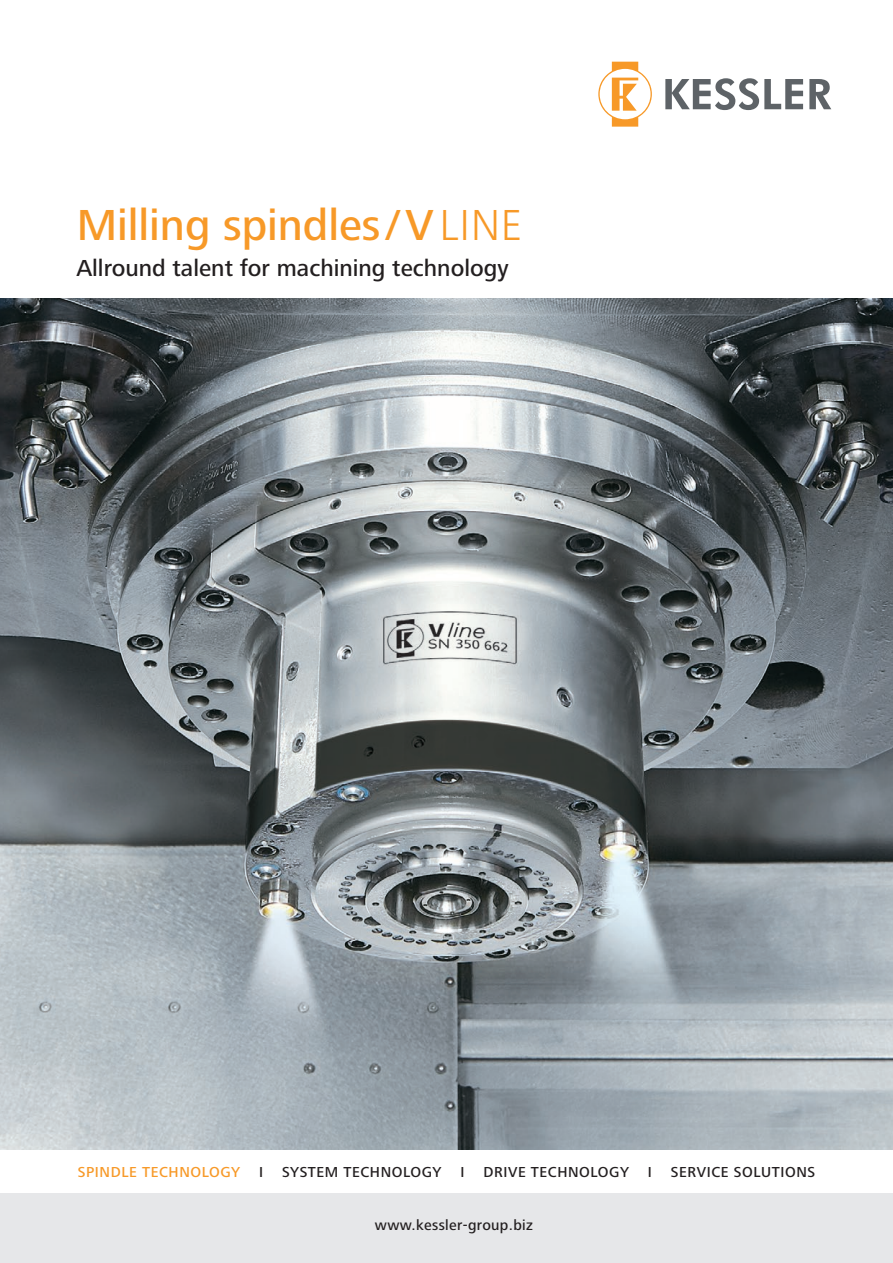
<style>
.page{position:relative;width:893px;height:1263px;background:#fff}
.page>*{position:absolute;margin:0;border:0;box-sizing:border-box;transform-origin:0 0}
.t1{font:500 45px "Frutiger Next LTK4";color:#f79928}
.t2{font:500 24px "Frutiger Next LTK4";color:#231f20}
.t3{font:500 15px "Frutiger Next LTK4";letter-spacing:.04em;color:#231f20}
.t4{font:500 15px "Frutiger Next LTK4";letter-spacing:.04em;color:#f79928}
.s1{font-weight:300}
</style>
<div class="page">
<img style="left:0;top:298px;width:893px;height:852px">
<div style="left:0;top:1175px;width:893px;height:88px;background:#e6e7e9"></div>
<div style="left:0;top:1150px;width:893px;height:42px;background:#fff"></div>
<svg style="left:598px;top:62px;width:54px;height:65px"></svg>
<svg style="left:665px;top:78px;width:166px;height:32px"></svg>
<h1 class="t1" style="left:77px;top:200px;width:447px">Milling spindles /V<span class="s1">LINE</span></h1>
<h2 class="t2" style="left:76px;top:255px;width:434px">Allround talent for machining technology</h2>
<p class="t4" style="left:78px;top:1163px;width:164px">SPINDLE TECHNOLOGY</p>
<p class="t3" style="left:259px;top:1163px;width:6px">I</p>
<p class="t3" style="left:282px;top:1163px;width:161px">SYSTEM TECHNOLOGY</p>
<p class="t3" style="left:460px;top:1163px;width:6px">I</p>
<p class="t3" style="left:483px;top:1163px;width:147px">DRIVE TECHNOLOGY</p>
<p class="t3" style="left:648px;top:1163px;width:6px">I</p>
<p class="t3" style="left:671px;top:1163px;width:146px">SERVICE SOLUTIONS</p>
<p class="t3" style="left:375px;top:1217px;width:159px">www.kessler-group.biz</p>
</div>
